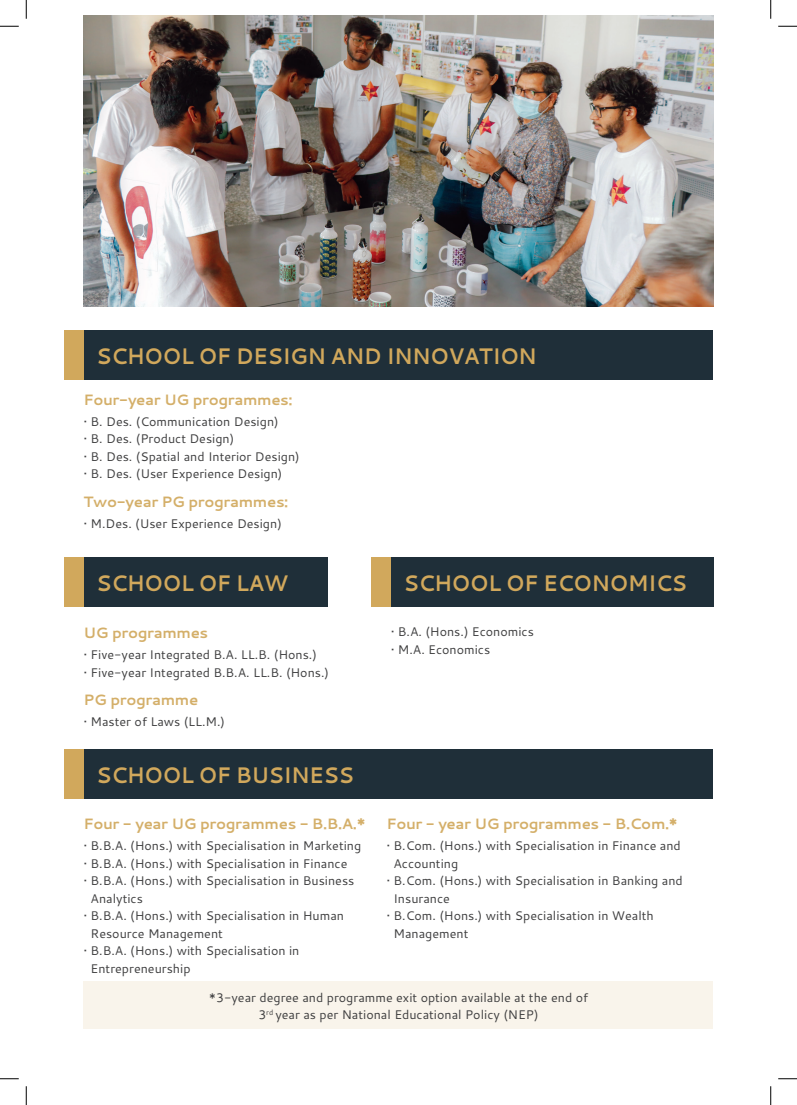
<style>
.page{position:relative;width:797px;height:1105px;background:#fff}
.page>*{position:absolute;margin:0;border:0;box-sizing:border-box;transform-origin:0 0}
.School_of_Design{font:700 22.5px "Cantarell";letter-spacing:-.025em;color:#d1a85c;scale:.92 1}
.School_of_Design-2{font:700 15px "Cantarell";letter-spacing:-.025em;color:#d4af69}
.Body{font:12.5px/17.5px "Cantarell";color:#3e3e3f}
</style>
<div class="page">
<div style="left:83px;top:749px;width:630px;height:50px;background:#1f2f39"></div>
<div style="left:83px;top:331px;width:630px;height:49px;background:#1f2f39"></div>
<div style="left:391px;top:558px;width:322px;height:49px;background:#1f2f39"></div>
<div style="left:83px;top:558px;width:244px;height:49px;background:#1f2f39"></div>
<img style="left:83px;top:16px;width:630px;height:290px">
<div style="left:64px;top:331px;width:19px;height:49px;background:#d1a85c"></div>
<div style="left:64px;top:558px;width:19px;height:49px;background:#d1a85c"></div>
<div style="left:64px;top:749px;width:19px;height:50px;background:#d1a85c"></div>
<div style="left:371px;top:558px;width:20px;height:49px;background:#d1a85c"></div>
<div style="left:83px;top:981px;width:630px;height:48px;background:#f9f4eb"></div>
<svg style="left:0;top:25px;width:19px;height:2px"></svg>
<svg style="left:778px;top:25px;width:19px;height:2px"></svg>
<svg style="left:0;top:1078px;width:19px;height:1px"></svg>
<svg style="left:778px;top:1078px;width:19px;height:1px"></svg>
<svg style="left:25px;top:0;width:2px;height:19px"></svg>
<svg style="left:25px;top:1086px;width:2px;height:19px"></svg>
<svg style="left:770px;top:0;width:1px;height:19px"></svg>
<svg style="left:770px;top:1086px;width:1px;height:19px"></svg>
<p class="School_of_Design" style="left:96px;top:340px;width:480px">SCHOOL OF DESIGN AND INNOVATION</p>
<p class="School_of_Design-2" style="left:83px;top:389px;width:211px">Four-year UG programmes:</p>
<p class="Body" style="left:83px;top:412px;width:197px">• B. Des. (Communication Design)</p>
<p class="Body" style="left:83px;top:430px;width:152px">• B. Des. (Product Design)</p>
<p class="Body" style="left:83px;top:447px;width:218px">• B. Des. (Spatial and Interior Design)</p>
<p class="Body" style="left:83px;top:465px;width:200px">• B. Des. (User Experience Design)</p>
<p class="School_of_Design-2" style="left:83px;top:491px;width:206px">Two-year PG programmes:</p>
<p class="Body" style="left:83px;top:514px;width:200px">• M.Des. (User Experience Design)</p>
<p class="School_of_Design" style="left:96px;top:567px;width:210px">SCHOOL OF LAW</p>
<p class="School_of_Design" style="left:403px;top:567px;width:310px">SCHOOL OF ECONOMICS</p>
<p class="School_of_Design-2" style="left:83px;top:622px;width:126px">UG programmes</p>
<p class="Body" style="left:83px;top:646px;width:235px">• Five-year Integrated B.A. LL.B. (Hons.)</p>
<p class="Body" style="left:83px;top:663px;width:247px">• Five-year Integrated B.B.A. LL.B. (Hons.)</p>
<p class="School_of_Design-2" style="left:83px;top:689px;width:116px">PG programme</p>
<p class="Body" style="left:83px;top:712px;width:143px">• Master of Laws (LL.M.)</p>
<p class="School_of_Design" style="left:96px;top:759px;width:282px">SCHOOL OF BUSINESS</p>
<p class="School_of_Design-2" style="left:83px;top:813px;width:283px">Four - year UG programmes - B.B.A.*</p>
<p class="Body" style="left:83px;top:836px;width:279px">• B.B.A. (Hons.) with Specialisation in Marketing</p>
<p class="Body" style="left:83px;top:854px;width:265px">• B.B.A. (Hons.) with Specialisation in Finance</p>
<p class="Body" style="left:91px;top:871px;width:265px;text-indent:-7px">• B.B.A. (Hons.) with Specialisation in Business<br>Analytics</p>
<p class="Body" style="left:91px;top:906px;width:255px;text-indent:-7px">• B.B.A. (Hons.) with Specialisation in Human<br>Resource Management</p>
<p class="Body" style="left:91px;top:941px;width:210px;text-indent:-7px">• B.B.A. (Hons.) with Specialisation in<br>Entrepreneurship</p>
<p class="Body" style="left:391px;top:623px;width:145px">• B.A. (Hons.) Economics</p>
<p class="Body" style="left:391px;top:640px;width:101px">• M.A. Economics</p>
<p class="School_of_Design-2" style="left:386px;top:813px;width:293px">Four - year UG programmes - B.Com.*</p>
<p class="Body" style="left:393px;top:836px;width:289px;text-indent:-7px">• B.Com. (Hons.) with Specialisation in Finance and<br>Accounting</p>
<p class="Body" style="left:393px;top:871px;width:291px;text-indent:-7px">• B.Com. (Hons.) with Specialisation in Banking and<br>Insurance</p>
<p class="Body" style="left:393px;top:906px;width:262px;text-indent:-7px">• B.Com. (Hons.) with Specialisation in Wealth<br>Management</p>
<p class="Body" style="left:209px;top:988px;width:381px;text-align:center">*3-year degree and programme exit option available at the end of<br>3<sup>rd</sup> year as per National Educational Policy (NEP)</p>
</div>
